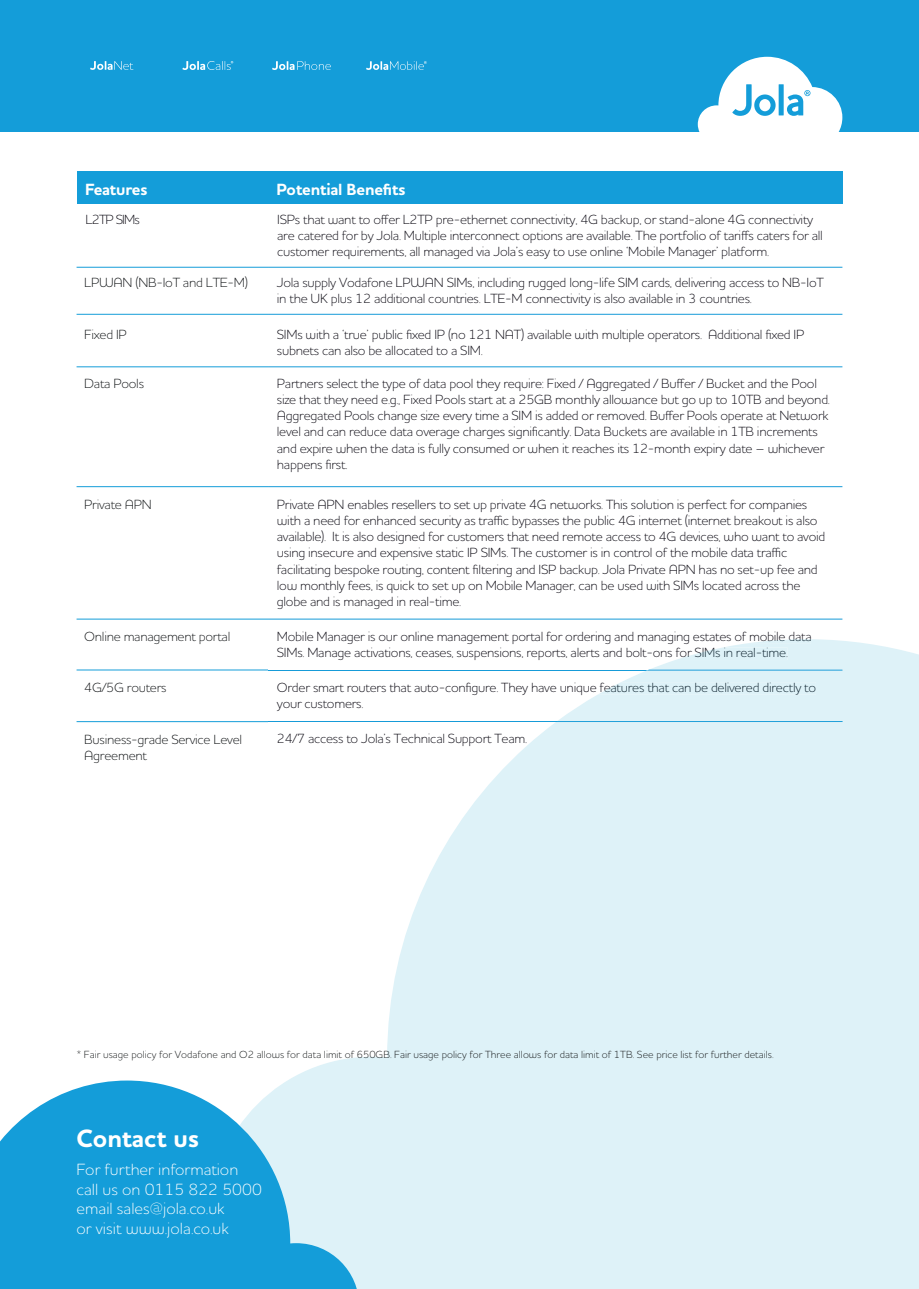
<style>
.page{position:relative;width:919px;height:1289px;background:#fff}
.page>*{position:absolute;margin:0;border:0;box-sizing:border-box;transform-origin:0 0}
.t1{font:700 25.5px "Houschka Pro";color:#fff}
.t2{font:300 16.5px/19.5px "Houschka Pro";color:#fff}
.t3{font:700 16.5px "Houschka Pro";letter-spacing:-.01em;color:#fff}
.t4{font:300 13.5px/16.2px "Houschka Pro";letter-spacing:-.02em;color:#0d0b14}
.t5{font:300 13.5px/16.2px "Houschka Pro";letter-spacing:-.02em;color:#091e2a}
.t6{font:300 13.5px/16.2px "Houschka Pro";letter-spacing:-.02em;color:#101315}
.t7{font:300 13.5px "Houschka Pro";letter-spacing:-.06em;color:#0d0b14}
.t8{font:300 10.5px "Houschka Pro";color:#111415}
</style>
<div class="page">
<div style="left:77px;top:171px;width:765px;height:33px;background:#149dd9"></div>
<hr style="left:77px;top:314px;width:191px;height:1px;background:#149dd9">
<hr style="left:268px;top:314px;width:574px;height:1px;background:#169bd8">
<hr style="left:77px;top:486px;width:191px;height:1px;background:#149dd9">
<hr style="left:268px;top:486px;width:574px;height:1px;background:#169bd8">
<hr style="left:77px;top:267px;width:191px;height:1px;background:#149dd9">
<hr style="left:268px;top:267px;width:574px;height:1px;background:#169bd8">
<hr style="left:77px;top:366px;width:191px;height:1px;background:#149dd9">
<hr style="left:268px;top:366px;width:574px;height:1px;background:#169bd8">
<hr style="left:77px;top:618px;width:191px;height:1px;background:#149dd9">
<hr style="left:268px;top:618px;width:574px;height:1px;background:#169bd8">
<hr style="left:77px;top:669px;width:191px;height:1px;background:#149dd9">
<hr style="left:77px;top:721px;width:191px;height:1px;background:#149dd9">
<svg style="left:210px;top:639px;width:708px;height:649px;fill:#def2f8"></svg>
<svg style="left:675px;top:639px;width:135px;height:21px"></svg>
<svg style="left:647px;top:669px;width:195px;height:1px"></svg>
<div style="left:597px;top:682px;width:218px;height:12px;background:#def2f8"></div>
<svg style="left:556px;top:721px;width:286px;height:1px"></svg>
<svg style="left:0;top:1080px;width:359px;height:208px;background:#4db5e1"></svg>
<div style="left:0;top:0;width:918px;height:132px;background:#149dd9"></div>
<svg style="left:366px;top:61px;width:60px;height:9px"></svg>
<svg style="left:272px;top:61px;width:59px;height:9px"></svg>
<svg style="left:90px;top:61px;width:43px;height:9px"></svg>
<svg style="left:697px;top:57px;width:145px;height:75px"></svg>
<svg style="left:182px;top:61px;width:51px;height:9px"></svg>
<p class="t3" style="left:85px;top:179px;width:64px">Features</p>
<p class="t3" style="left:276px;top:179px;width:130px">Potential Benefits</p>
<p class="t7" style="left:85px;top:210px;width:56px">L2TP SIMs</p>
<p class="t4" style="left:277px;top:211px;width:547px">ISPs that want to offer L2TP pre-ethernet connectivity, 4G backup, or stand-alone 4G connectivity are catered for by Jola. Multiple interconnect options are available. The portfolio of tariffs caters for all customer requirements, all managed via Jola’s easy to use online ‘Mobile Manager’ platform.</p>
<p class="t6" style="left:84px;top:274px;width:165px">LPWAN (NB-IoT and LTE-M)</p>
<p class="t4" style="left:277px;top:274px;width:548px">Jola supply Vodafone LPWAN SIMs, including rugged long-life SIM cards, delivering access to NB-IoT in the UK plus 12 additional countries. LTE-M connectivity is also available in 3 countries.</p>
<p class="t6" style="left:84px;top:326px;width:44px">Fixed IP</p>
<p class="t4" style="left:277px;top:326px;width:529px">SIMs with a ‘true’ public fixed IP (no 121 NAT) available with multiple operators. Additional fixed IP subnets can also be allocated to a SIM.</p>
<p class="t6" style="left:84px;top:375px;width:61px">Data Pools</p>
<p class="t4" style="left:277px;top:375px;width:554px">Partners select the type of data pool they require: Fixed / Aggregated / Buffer / Bucket and the Pool size that they need e.g., Fixed Pools start at a 25GB monthly allowance but go up to 10TB and beyond.<br>Aggregated Pools change size every time a SIM is added or removed. Buffer Pools operate at Network level and can reduce data overage charges significantly. Data Buckets are available in 1TB increments and expire when the data is fully consumed or when it reaches its 12-month expiry date – whichever happens first.</p>
<p class="t6" style="left:84px;top:496px;width:69px">Private APN</p>
<p class="t4" style="left:277px;top:496px;width:550px">Private APN enables resellers to set up private 4G networks. This solution is perfect for companies with a need for enhanced security as traffic bypasses the public 4G internet (internet breakout is also available). It is also designed for customers that need remote access to 4G devices, who want to avoid using insecure and expensive static IP SIMs. The customer is in control of the mobile data traffic facilitating bespoke routing, content filtering and ISP backup. Jola Private APN has no set-up fee and low monthly fees, is quick to set up on Mobile Manager, can be used with SIMs located across the globe and is managed in real-time.</p>
<p class="t6" style="left:84px;top:628px;width:147px">Online management portal</p>
<p class="t6" style="left:84px;top:679px;width:84px">4G/5G routers</p>
<p class="t4" style="left:277px;top:694px;width:88px">your customers.</p>
<p class="t6" style="left:84px;top:730px;width:159px">Business-grade Service Level<br>Agreement</p>
<p class="t4" style="left:277px;top:730px;width:252px">24/7 access to Jola’s Technical Support Team.</p>
<p class="t5" style="left:277px;top:627px;width:536px">Mobile Manager is our online management portal for ordering and managing estates of mobile data<br>SIMs. Manage activations, ceases, suspensions, reports, alerts and bolt-ons for SIMs in real-time.</p>
<p class="t5" style="left:277px;top:678px;width:540px">Order smart routers that auto-configure. They have unique features that can be delivered directly to</p>
<p class="t8" style="left:77px;top:1047px;width:698px">* Fair usage policy for Vodafone and O2 allows for data limit of 650GB. Fair usage policy for Three allows for data limit of 1TB. See price list for further details.</p>
<h1 class="t1" style="left:77px;top:1121px;width:124px">Contact us</h1>
<p class="t2" style="left:77px;top:1159px;width:187px">For further information call us on 0115 822 5000 email sales@jola.co.uk</p>
<p class="t2" style="left:77px;top:1217px;width:154px">or visit www.jola.co.uk</p>
</div>
